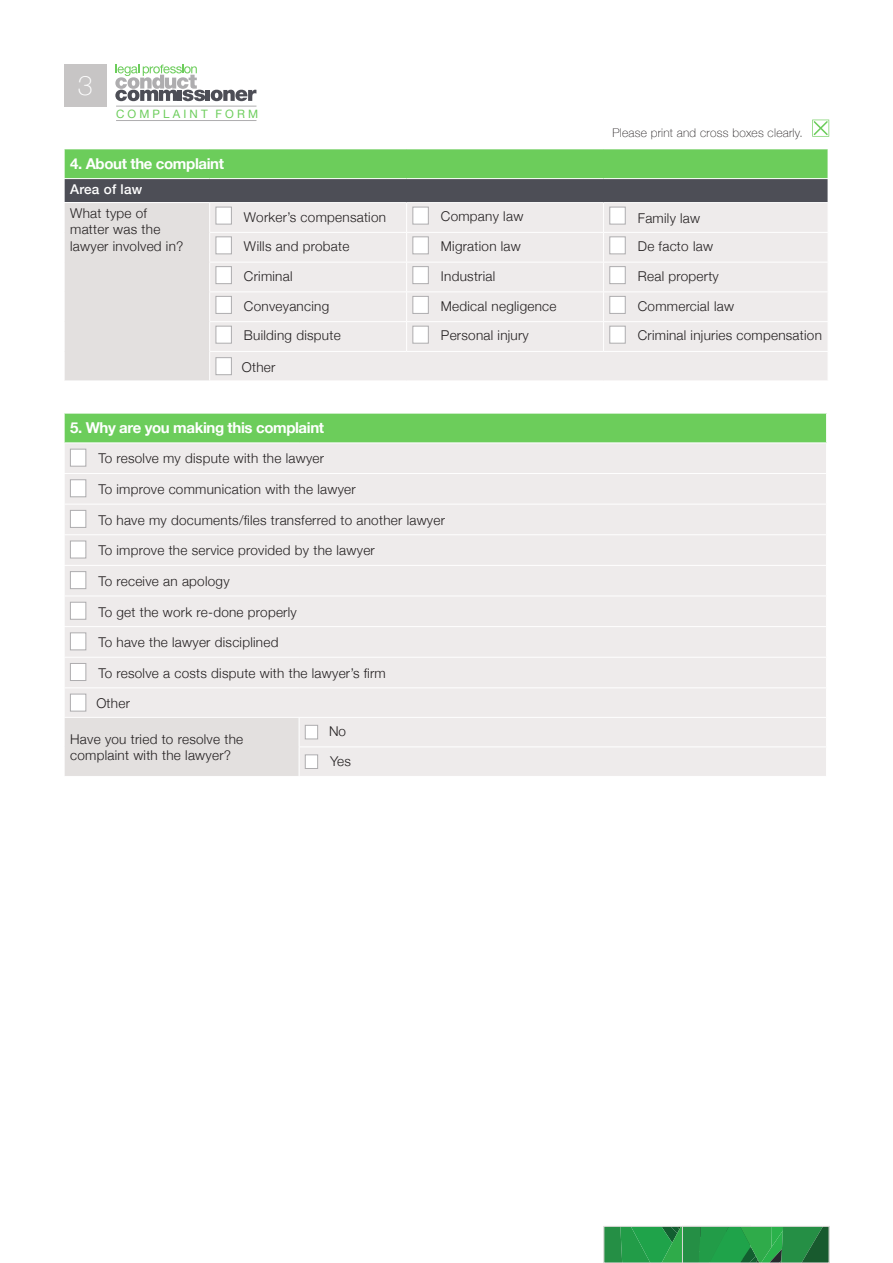
<style>
.page{position:relative;width:893px;height:1263px;background:#fff}
.page>*{position:absolute;margin:0;border:0;box-sizing:border-box;transform-origin:0 0}
.t1{font:100 27px "Helvetica Neue";color:#fff}
.t2{font:700 15px "Helvetica Neue";letter-spacing:-.025em;color:#fff}
.t3{font:300 13.5px/16.2px "Helvetica Neue";letter-spacing:.02em;color:#231f20}
.t4{font:500 13.5px "Helvetica Neue";letter-spacing:.02em;color:#fff}
.t5{font:100 12px "Helvetica Neue";letter-spacing:.02em;color:#231f20}
.t6{font:11.55px "Helvetica Neue";letter-spacing:.27em;color:#6ccd5b}
</style>
<div class="page">
<div style="left:64px;top:149px;width:764px;height:30px;background:#6ccd5b"></div>
<div style="left:64px;top:179px;width:764px;height:24px;background:#4d4e56"></div>
<div style="left:64px;top:203px;width:146px;height:178px;background:#e3e0df"></div>
<div style="left:210px;top:203px;width:618px;height:178px;background:#eeebeb"></div>
<hr style="left:64px;top:178px;width:146px;height:1px;background:#fff">
<hr style="left:210px;top:178px;width:197px;height:1px;background:#fff">
<hr style="left:407px;top:178px;width:196px;height:1px;background:#fff">
<hr style="left:603px;top:178px;width:225px;height:1px;background:#fff">
<hr style="left:64px;top:202px;width:146px;height:1px;background:#fff">
<svg style="left:64px;top:149px;width:1px;height:83px"></svg>
<hr style="left:64px;top:232px;width:1px;height:30px;background:#fff">
<hr style="left:64px;top:262px;width:1px;height:30px;background:#fff">
<hr style="left:64px;top:292px;width:1px;height:30px;background:#fff">
<svg style="left:64px;top:322px;width:1px;height:29px"></svg>
<hr style="left:64px;top:351px;width:1px;height:30px;background:#fff">
<hr style="left:210px;top:202px;width:197px;height:1px;background:#fff">
<hr style="left:407px;top:202px;width:196px;height:1px;background:#fff">
<hr style="left:603px;top:202px;width:225px;height:1px;background:#fff">
<hr style="left:209px;top:232px;width:198px;height:1px;background:#fff">
<hr style="left:407px;top:232px;width:196px;height:1px;background:#fff">
<hr style="left:603px;top:232px;width:225px;height:1px;background:#fff">
<hr style="left:209px;top:262px;width:198px;height:1px;background:#fff">
<hr style="left:407px;top:262px;width:196px;height:1px;background:#fff">
<hr style="left:603px;top:262px;width:225px;height:1px;background:#fff">
<hr style="left:209px;top:291px;width:198px;height:1px;background:#fff">
<hr style="left:407px;top:291px;width:196px;height:1px;background:#fff">
<hr style="left:603px;top:291px;width:225px;height:1px;background:#fff">
<hr style="left:209px;top:321px;width:198px;height:1px;background:#fff">
<hr style="left:407px;top:321px;width:196px;height:1px;background:#fff">
<svg style="left:406px;top:203px;width:1px;height:148px"></svg>
<hr style="left:603px;top:321px;width:225px;height:1px;background:#fff">
<svg style="left:603px;top:203px;width:1px;height:148px"></svg>
<hr style="left:209px;top:351px;width:198px;height:1px;background:#fff">
<svg style="left:209px;top:203px;width:1px;height:178px"></svg>
<hr style="left:407px;top:351px;width:196px;height:1px;background:#fff">
<hr style="left:603px;top:351px;width:225px;height:1px;background:#fff">
<div style="left:216px;top:207px;width:16px;height:17px;background:#fff;border:1px solid #aeadaf"></div>
<div style="left:413px;top:207px;width:16px;height:17px;background:#fff;border:1px solid #aeadaf"></div>
<div style="left:609px;top:207px;width:16px;height:17px;background:#fff;border:1px solid #aeadaf"></div>
<div style="left:216px;top:237px;width:16px;height:17px;background:#fff;border:1px solid #aeadaf"></div>
<div style="left:413px;top:237px;width:16px;height:17px;background:#fff;border:1px solid #aeadaf"></div>
<div style="left:609px;top:237px;width:16px;height:17px;background:#fff;border:1px solid #aeadaf"></div>
<div style="left:216px;top:266px;width:16px;height:18px;background:#fff;border:1px solid #aeadaf"></div>
<div style="left:413px;top:266px;width:16px;height:18px;background:#fff;border:1px solid #aeadaf"></div>
<div style="left:609px;top:266px;width:16px;height:18px;background:#fff;border:1px solid #aeadaf"></div>
<div style="left:216px;top:296px;width:16px;height:18px;background:#fff;border:1px solid #aeadaf"></div>
<div style="left:413px;top:296px;width:16px;height:18px;background:#fff;border:1px solid #aeadaf"></div>
<div style="left:609px;top:296px;width:16px;height:18px;background:#fff;border:1px solid #aeadaf"></div>
<div style="left:216px;top:326px;width:16px;height:17px;background:#fff;border:1px solid #aeadaf"></div>
<div style="left:413px;top:326px;width:16px;height:17px;background:#fff;border:1px solid #aeadaf"></div>
<div style="left:609px;top:326px;width:16px;height:17px;background:#fff;border:1px solid #aeadaf"></div>
<div style="left:216px;top:357px;width:16px;height:18px;background:#fff;border:1px solid #aeadaf"></div>
<div style="left:64px;top:413px;width:763px;height:30px;background:#6ccd5b"></div>
<div style="left:65px;top:443px;width:761px;height:333px;background:#eeebeb"></div>
<div style="left:64px;top:717px;width:235px;height:59px;background:#e3e0df"></div>
<hr style="left:64px;top:413px;width:235px;height:1px;background:#fff">
<svg style="left:64px;top:413px;width:1px;height:29px"></svg>
<hr style="left:299px;top:413px;width:528px;height:1px;background:#fff">
<svg style="left:826px;top:413px;width:1px;height:29px"></svg>
<hr style="left:64px;top:442px;width:235px;height:1px;background:#fff">
<hr style="left:299px;top:442px;width:528px;height:1px;background:#fff">
<hr style="left:64px;top:473px;width:235px;height:1px;background:#fff">
<hr style="left:299px;top:473px;width:528px;height:1px;background:#fff">
<hr style="left:64px;top:504px;width:235px;height:1px;background:#fff">
<hr style="left:299px;top:504px;width:528px;height:1px;background:#fff">
<hr style="left:64px;top:534px;width:235px;height:1px;background:#fff">
<hr style="left:299px;top:534px;width:528px;height:1px;background:#fff">
<hr style="left:64px;top:565px;width:235px;height:1px;background:#fff">
<hr style="left:299px;top:565px;width:528px;height:1px;background:#fff">
<hr style="left:64px;top:596px;width:235px;height:1px;background:#fff">
<hr style="left:299px;top:596px;width:528px;height:1px;background:#fff">
<hr style="left:64px;top:626px;width:235px;height:1px;background:#fff">
<hr style="left:299px;top:626px;width:528px;height:1px;background:#fff">
<hr style="left:64px;top:657px;width:235px;height:1px;background:#fff">
<hr style="left:299px;top:657px;width:528px;height:1px;background:#fff">
<hr style="left:64px;top:687px;width:235px;height:1px;background:#fff">
<svg style="left:64px;top:718px;width:1px;height:58px"></svg>
<hr style="left:299px;top:687px;width:528px;height:1px;background:#fff">
<hr style="left:64px;top:717px;width:235px;height:1px;background:#fff">
<hr style="left:299px;top:717px;width:528px;height:1px;background:#fff">
<hr style="left:299px;top:746px;width:528px;height:1px;background:#fff">
<svg style="left:299px;top:718px;width:1px;height:58px"></svg>
<div style="left:70px;top:449px;width:16px;height:17px;background:#fff;border:1px solid #aeadaf"></div>
<div style="left:70px;top:479px;width:16px;height:18px;background:#fff;border:1px solid #aeadaf"></div>
<div style="left:70px;top:510px;width:16px;height:18px;background:#fff;border:1px solid #aeadaf"></div>
<div style="left:70px;top:541px;width:16px;height:17px;background:#fff;border:1px solid #aeadaf"></div>
<div style="left:70px;top:571px;width:16px;height:18px;background:#fff;border:1px solid #aeadaf"></div>
<div style="left:70px;top:602px;width:16px;height:17px;background:#fff;border:1px solid #aeadaf"></div>
<div style="left:70px;top:633px;width:16px;height:17px;background:#fff;border:1px solid #aeadaf"></div>
<div style="left:70px;top:663px;width:16px;height:18px;background:#fff;border:1px solid #aeadaf"></div>
<div style="left:70px;top:694px;width:16px;height:17px;background:#fff;border:1px solid #aeadaf"></div>
<div style="left:305px;top:725px;width:13px;height:14px;background:#fff;border:1px solid #aeadaf"></div>
<div style="left:305px;top:755px;width:13px;height:14px;background:#fff;border:1px solid #aeadaf"></div>
<svg style="left:812px;top:120px;width:17px;height:17px"></svg>
<hr style="left:206px;top:90px;width:4px;height:11px;background:#4d4e56">
<svg style="left:211px;top:90px;width:45px;height:11px"></svg>
<svg style="left:115px;top:65px;width:90px;height:36px"></svg>
<hr style="left:116px;top:106px;width:140px;height:1px;background:#aeadaf">
<div style="left:64px;top:64px;width:42px;height:42px;background:#c7c5c5"></div>
<hr style="left:116px;top:120px;width:140px;height:1px;background:#aeadaf">
<svg style="left:604px;top:1226px;width:223px;height:37px;background:#279748"></svg>
<div style="left:682px;top:1226px;width:147px;height:37px;border:1px solid #dcd8d7"></div>
<h1 class="t1" style="left:78px;top:64px;width:17px">3</h1>
<p class="t6" style="left:116px;top:105px;width:144px">COMPLAINT FORM</p>
<p class="t5" style="left:612px;top:123px;width:192px">Please print and cross boxes clearly.</p>
<p class="t2" style="left:70px;top:152px;width:155px">4. About the complaint</p>
<p class="t4" style="left:70px;top:179px;width:74px">Area of law</p>
<p class="t3" style="left:70px;top:204px;width:115px">What type of matter was the lawyer involved in?</p>
<p class="t3" style="left:244px;top:209px;width:144px">Worker’s compensation</p>
<p class="t3" style="left:441px;top:207px;width:84px">Company law</p>
<p class="t3" style="left:638px;top:209px;width:64px">Family law</p>
<p class="t3" style="left:244px;top:237px;width:107px">Wills and probate</p>
<p class="t3" style="left:441px;top:237px;width:82px">Migration law</p>
<p class="t3" style="left:638px;top:237px;width:77px">De facto law</p>
<p class="t3" style="left:244px;top:267px;width:50px">Criminal</p>
<p class="t3" style="left:441px;top:267px;width:56px">Industrial</p>
<p class="t3" style="left:638px;top:267px;width:82px">Real property</p>
<p class="t3" style="left:244px;top:297px;width:87px">Conveyancing</p>
<p class="t3" style="left:441px;top:297px;width:117px">Medical negligence</p>
<p class="t3" style="left:638px;top:297px;width:98px">Commercial law</p>
<p class="t3" style="left:244px;top:326px;width:98px">Building dispute</p>
<p class="t3" style="left:441px;top:326px;width:89px">Personal injury</p>
<p class="t3" style="left:638px;top:326px;width:186px">Criminal injuries compensation</p>
<p class="t3" style="left:242px;top:358px;width:35px">Other</p>
<p class="t2" style="left:70px;top:416px;width:256px">5. Why are you making this complaint</p>
<p class="t3" style="left:98px;top:449px;width:227px">To resolve my dispute with the lawyer</p>
<p class="t3" style="left:98px;top:480px;width:259px">To improve communication with the lawyer</p>
<p class="t3" style="left:98px;top:511px;width:348px">To have my documents/files transferred to another lawyer</p>
<p class="t3" style="left:98px;top:541px;width:278px">To improve the service provided by the lawyer</p>
<p class="t3" style="left:98px;top:572px;width:133px">To receive an apology</p>
<p class="t3" style="left:98px;top:603px;width:200px">To get the work re-done properly</p>
<p class="t3" style="left:98px;top:633px;width:182px">To have the lawyer disciplined</p>
<p class="t3" style="left:98px;top:664px;width:289px">To resolve a costs dispute with the lawyer’s firm</p>
<p class="t3" style="left:96px;top:694px;width:35px">Other</p>
<p class="t3" style="left:70px;top:730px;width:175px">Have you tried to resolve the complaint with the lawyer?</p>
<p class="t3" style="left:329px;top:715px;width:23px;line-height:29.5px">No<br>Yes</p>
</div>
